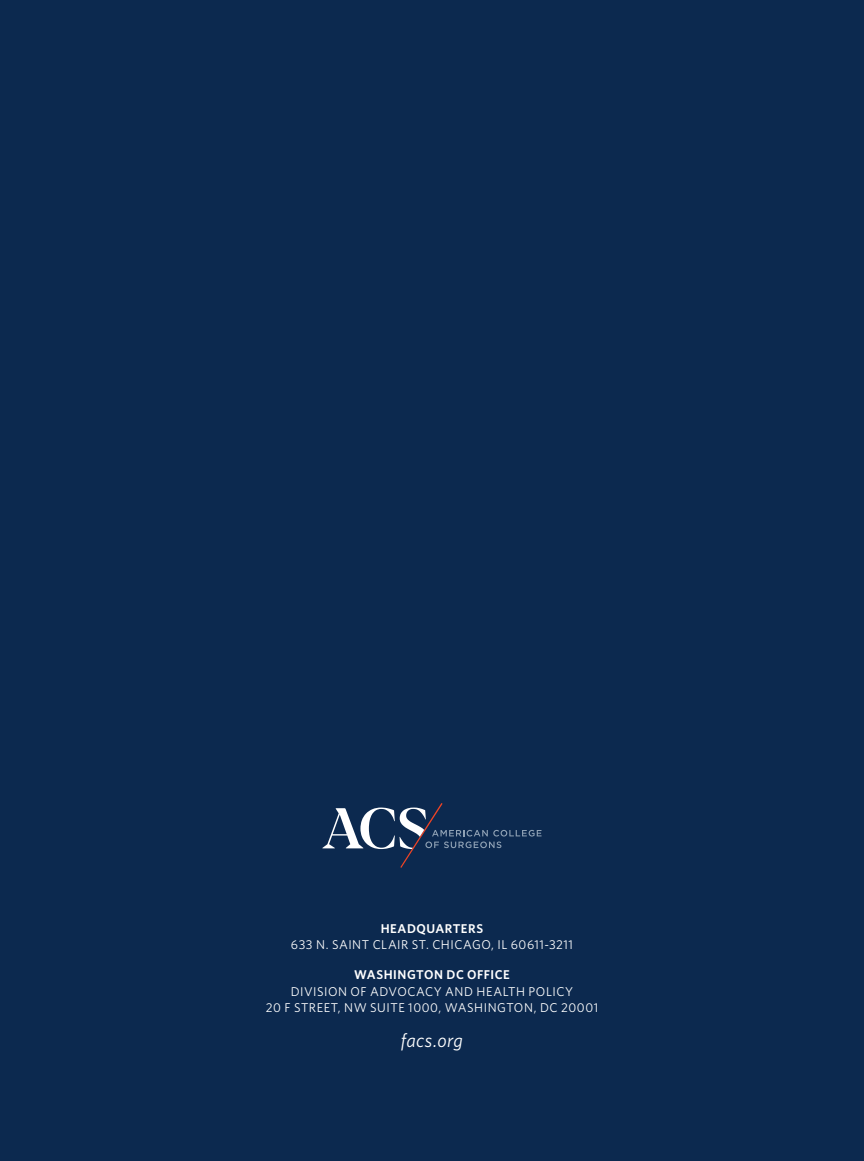
<style>
.page{position:relative;width:864px;height:1161px;background:#0c294f}
.page>*{position:absolute;margin:0;border:0;box-sizing:border-box;transform-origin:0 0}
.t1{font:italic 19.5px "Whitney";letter-spacing:.02em;color:#fff}
.t2{font:12.75px/16.5px "Whitney";letter-spacing:.04em;color:#fff;text-align:center}
.t3{font:600 12.75px "Whitney";letter-spacing:.04em;color:#fff}
</style>
<div class="page">
<svg style="left:322px;top:803px;width:220px;height:65px"></svg>
<p class="t3" style="left:381px;top:920px;width:104px">HEADQUARTERS</p>
<p class="t2" style="left:291px;top:937px;width:284px">633 N. SAINT CLAIR ST. CHICAGO, IL 60611-3211</p>
<p class="t3" style="left:354px;top:967px;width:157px">WASHINGTON DC OFFICE</p>
<p class="t2" style="left:266px;top:983px;width:334px">DIVISION OF ADVOCACY AND HEALTH POLICY<br>20 F STREET, NW SUITE 1000, WASHINGTON, DC 20001</p>
<h1 class="t1" style="left:401px;top:1027px;width:64px">facs.org</h1>
</div>
